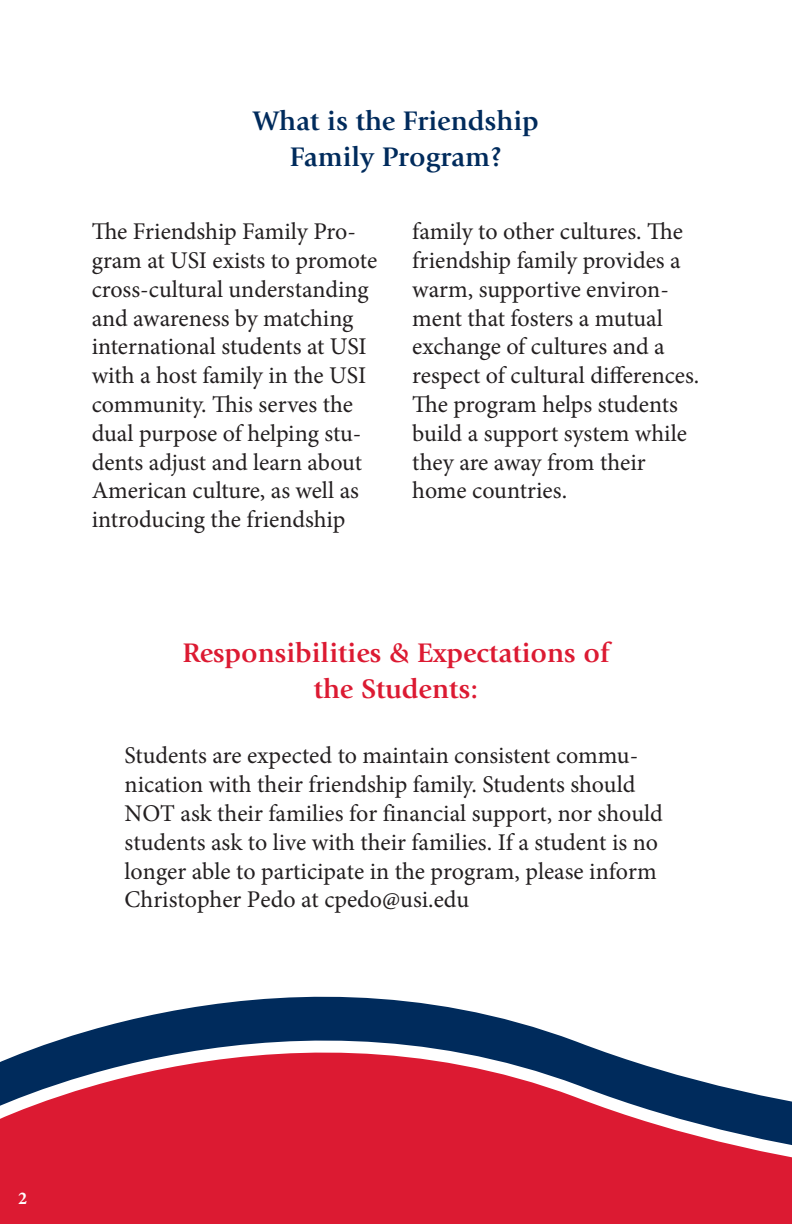
<style>
.page{position:relative;width:792px;height:1224px;background:#fff}
.page>*{position:absolute;margin:0;border:0;box-sizing:border-box;transform-origin:0 0}
.t1{font:700 28px/36px "Giovanni Std";color:#dc1a32;text-align:center}
.t2{font:700 28px "Giovanni Std";color:#002b5c}
.t3{font:24px/28.8px "Minion Pro";color:#231f20}
.t4{font:700 18px "Minion Pro";color:#fff}
</style>
<div class="page">
<svg style="left:0;top:996px;width:792px;height:228px"></svg>
<p class="t2" style="left:253px;top:104px;width:287px">What is the Friendship</p>
<p class="t2" style="left:290px;top:140px;width:214px">Family Program?</p>
<p class="t3" style="left:92px;top:217px;width:287px">The Friendship Family Pro&shy;gram at USI exists to promote cross-cultural understanding and awareness by matching international students at USI with a host family in the USI community. This serves the dual purpose of helping stu&shy;dents adjust and learn about<br>American culture, as well as introducing the friendship</p>
<p class="t3" style="left:412px;top:217px;width:289px">family to other cultures. The friendship family provides a warm, supportive environ&shy;ment that fosters a mutual exchange of cultures and a respect of cultural differences.<br>The program helps students build a support system while they are away from their home countries.</p>
<p class="t1" style="left:183px;top:635px;width:428px">Responsibilities &amp; Expectations of the Students:</p>
<p class="t3" style="left:125px;top:741px;width:540px">Students are expected to maintain consistent commu&shy;nication with their friendship family. Students should NOT ask their families for financial support, nor should students ask to live with their families. If a student is no longer able to participate in the program, please inform Christopher Pedo at cpedo@usi.edu</p>
<p class="t4" style="left:18px;top:1186px;width:10px">2</p>
</div>
